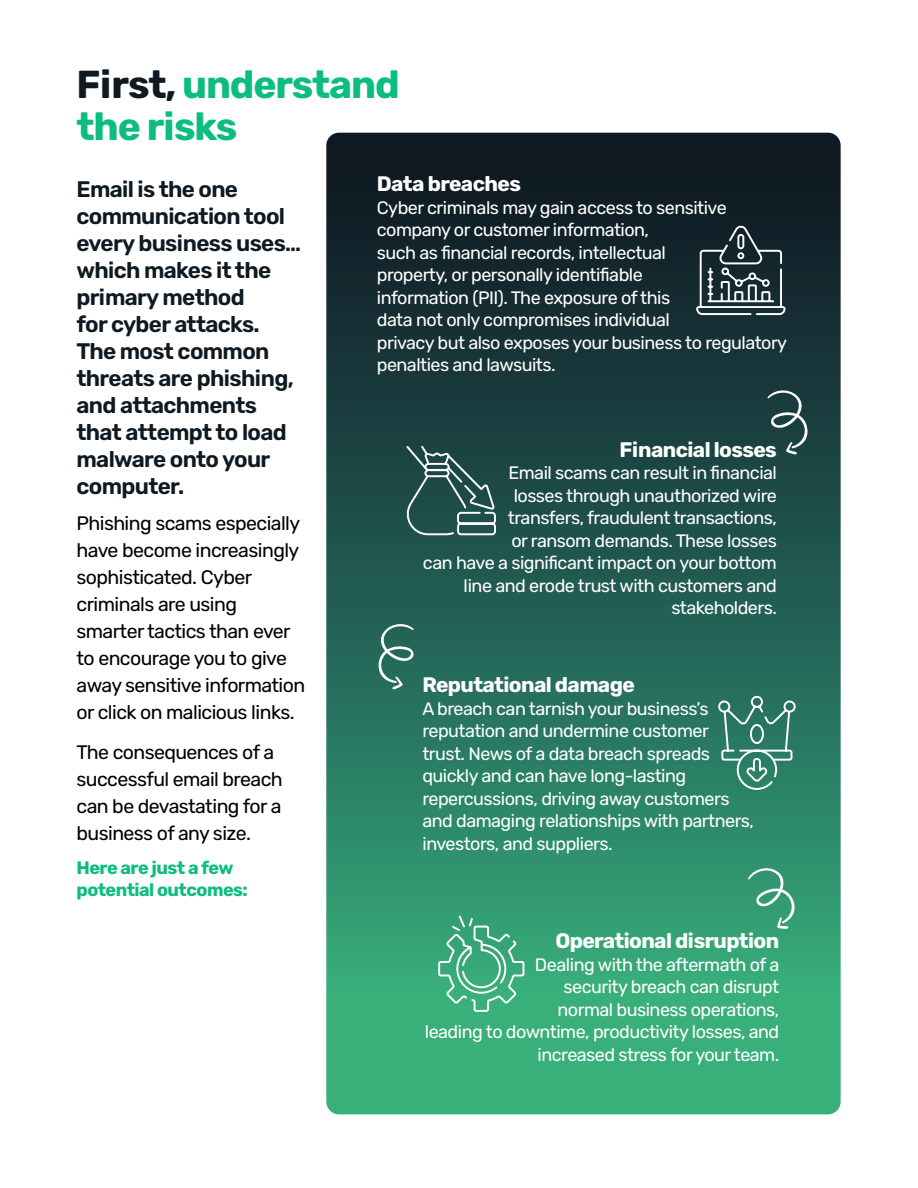
<style>
.page{position:relative;width:918px;height:1188px;background:#fff}
.page>*{position:absolute;margin:0;border:0;box-sizing:border-box;transform-origin:0 0}
.t1{font:700 39px/41.7px "Rubik";letter-spacing:-.03em;color:#0dbd7d}
.t2{font:300 22.5px/27px "Rubik";letter-spacing:-.03em;color:#0e1921}
.t3{font:700 21px "Rubik";letter-spacing:-.03em;color:#fff}
.t4{font:19.5px/27px "Rubik";letter-spacing:-.03em;color:#000}
.t5{font:18px/22.5px "Rubik";letter-spacing:-.03em;color:#fff}
.t6{font:700 18px/21.8px "Rubik";letter-spacing:-.03em;color:#0dbd7d}
.s1{color:#0e1921}
</style>
<div class="page">
<svg style="left:326px;top:133px;width:515px;height:981px;background:#246553"></svg>
<svg style="left:695px;top:223px;width:92px;height:93px;background:#3f4e54"></svg>
<svg style="left:767px;top:387px;width:42px;height:68px;background:#3c5b5c"></svg>
<svg style="left:400px;top:444px;width:97px;height:92px;background:#3a615e"></svg>
<svg style="left:717px;top:695px;width:80px;height:96px;background:#488d79"></svg>
<svg style="left:437px;top:914px;width:88px;height:99px;background:#52b389"></svg>
<svg style="left:748px;top:864px;width:47px;height:65px;background:#4ea784"></svg>
<svg style="left:376px;top:620px;width:40px;height:70px;background:#457f72"></svg>
<h1 class="t1" style="left:77px;top:65px;width:325px"><span class="s1">First,</span> understand the risks</h1>
<p class="t3" style="left:377px;top:172px;width:146px">Data breaches</p>
<p class="t5" style="left:377px;top:197px;width:412px">Cyber criminals may gain access to sensitive company or customer information,<br>such as financial records, intellectual<br>property, or personally identifiable<br>information (PII). The exposure of this<br>data not only compromises individual<br>privacy but also exposes your business to regulatory penalties and lawsuits.</p>
<p class="t2" style="left:77px;top:177px;width:226px">Email is the one communication tool every business uses… which makes it the primary method<br>for cyber attacks.<br>The most common threats are phishing, and attachments that attempt to load malware onto your computer.</p>
<p class="t4" style="left:77px;top:510px;width:230px">Phishing scams especially have become increasingly sophisticated. Cyber criminals are using smarter tactics than ever to encourage you to give away sensitive information or click on malicious links.</p>
<p class="t4" style="left:77px;top:739px;width:208px">The consequences of a successful email breach can be devastating for a business of any size.</p>
<p class="t6" style="left:77px;top:858px;width:173px">Here are just a few potential outcomes:</p>
<p class="t3" style="left:620px;top:438px;width:159px">Financial losses</p>
<p class="t5" style="left:423px;top:462px;width:355px;text-align:right">Email scams can result in financial<br>losses through unauthorized wire<br>transfers, fraudulent transactions,<br>or ransom demands. These losses<br>can have a significant impact on your bottom line and erode trust with customers and stakeholders.</p>
<p class="t3" style="left:422px;top:673px;width:214px">Reputational damage</p>
<p class="t5" style="left:422px;top:698px;width:333px">A breach can tarnish your business’s reputation and undermine customer trust. News of a data breach spreads quickly and can have long-lasting repercussions, driving away customers and damaging relationships with partners, investors, and suppliers.</p>
<p class="t3" style="left:555px;top:929px;width:225px">Operational disruption</p>
<p class="t5" style="left:425px;top:954px;width:356px;text-align:right">Dealing with the aftermath of a<br>security breach can disrupt<br>normal business operations,<br>leading to downtime, productivity losses, and increased stress for your team.</p>
</div>
